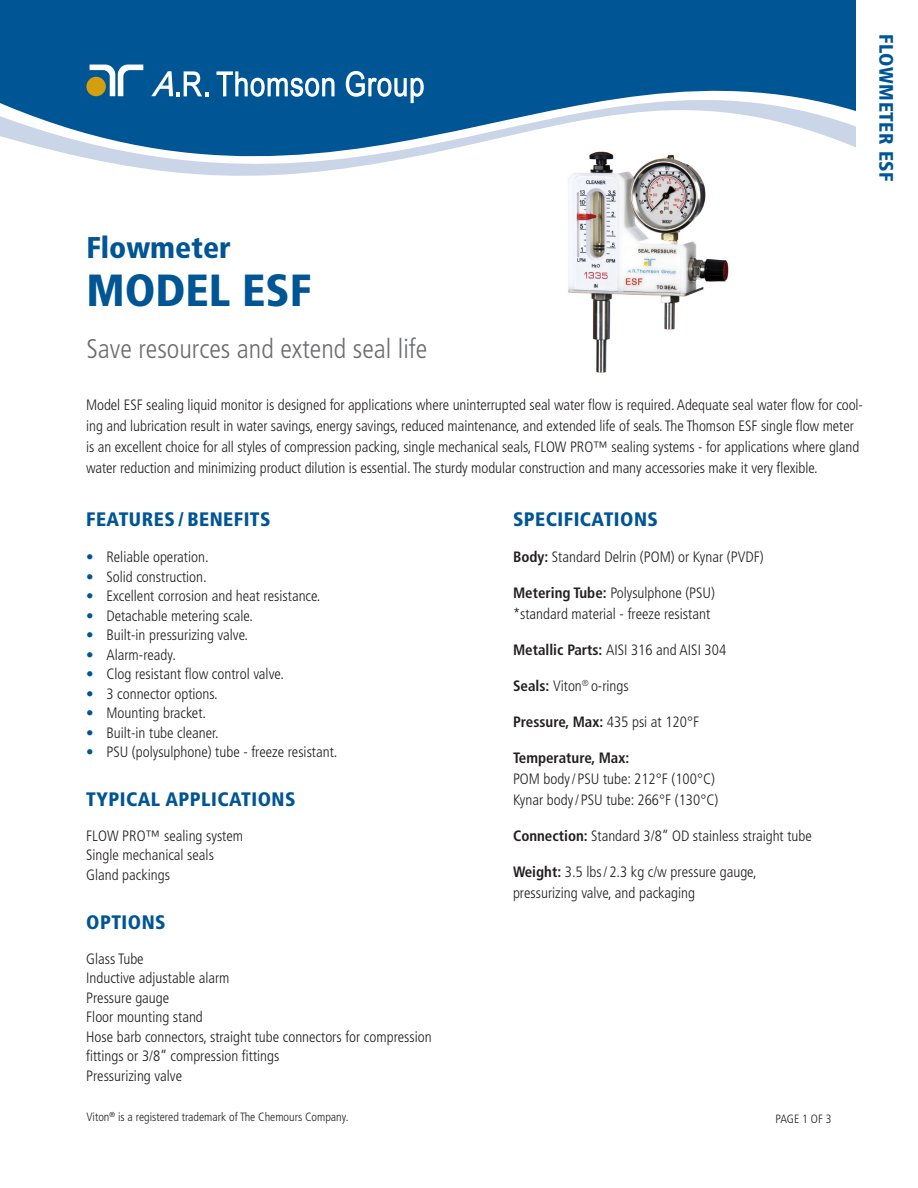
<style>
.page{position:relative;width:918px;height:1188px;background:#fff}
.page>*{position:absolute;margin:0;border:0;box-sizing:border-box;transform-origin:0 0}
.t1{font:900 condensed 45px "Frutiger LT Std";color:#005595}
.t2{font:900 condensed 30px "Frutiger LT Std";color:#005595}
.t3{font:300 condensed 27px "Frutiger LT Std";color:#6c6d70}
.t4{font:900 condensed 19.5px "Frutiger LT Std";letter-spacing:.025em;color:#005595}
.t5{font:300 condensed 15px/21px "Frutiger LT Std";color:#231f20}
.t6{font:700 condensed 15px "Frutiger LT Std";color:#231f20}
.t7{font:300 condensed 12px "Frutiger LT Std";color:#231f20}
.s1{font-weight:700}
.s2{font-weight:300}
.s3{color:#005595}
</style>
<div class="page">
<div style="left:0;top:0;width:856px;height:98px;background:#005595"></div>
<svg style="left:216px;top:71px;width:119px;height:26px"></svg>
<svg style="left:346px;top:71px;width:78px;height:27px"></svg>
<svg style="left:151px;top:71px;width:57px;height:25px"></svg>
<svg style="left:86px;top:65px;width:57px;height:31px"></svg>
<svg style="left:0;top:98px;width:856px;height:78px"></svg>
<img style="left:550px;top:140px;width:191px;height:233px">
<p class="t4" style="left:898px;top:34px;width:149px;rotate:90deg">FLOWMETER ESF</p>
<p class="t2" style="left:86px;top:229px;width:146px">Flowmeter</p>
<p class="t1" style="left:86px;top:263px;width:227px">MODEL ESF</p>
<p class="t3" style="left:86px;top:333px;width:342px">Save resources and extend seal life</p>
<p class="t5" style="left:86px;top:394px;width:778px">Model ESF sealing liquid monitor is designed for applications where uninterrupted seal water flow is required. Adequate seal water flow for cool&shy;ing and lubrication result in water savings, energy savings, reduced maintenance, and extended life of seals. The Thomson ESF single flow meter is an excellent choice for all styles of compression packing, single mechanical seals, FLOW PRO™ sealing systems - for applications where gland water reduction and minimizing product dilution is essential. The sturdy modular construction and many accessories make it very flexible.</p>
<p class="t4" style="left:513px;top:507px;width:147px">SPECIFICATIONS</p>
<p class="t5" style="left:513px;top:547px;width:252px"><span class="s1">Body:</span> Standard Delrin (POM) or Kynar (PVDF)</p>
<p class="t5" style="left:513px;top:583px;width:204px"><span class="s1">Metering Tube:</span> Polysulphone (PSU) *standard material - freeze resistant</p>
<p class="t5" style="left:513px;top:640px;width:215px"><span class="s1">Metallic Parts:</span> AISI 316 and AISI 304</p>
<p class="t5" style="left:513px;top:676px;width:117px"><span class="s1">Seals:</span> Viton<sup>®</sup> o-rings</p>
<p class="t6" style="left:513px;top:713px;width:188px">Pressure, Max: <span class="s2">435 psi at 120°F</span></p>
<p class="t6" style="left:513px;top:749px;width:118px">Temperature, Max:</p>
<p class="t5" style="left:513px;top:769px;width:203px">POM body/ PSU tube: 212°F (100°C)</p>
<p class="t5" style="left:513px;top:790px;width:207px">Kynar body/ PSU tube: 266°F (130°C)</p>
<p class="t5" style="left:513px;top:826px;width:300px"><span class="s1">Connection:</span> Standard 3/8” OD stainless straight tube</p>
<p class="t5" style="left:513px;top:862px;width:245px"><span class="s1">Weight:</span> 3.5 lbs/ 2.3 kg c/w pressure gauge, pressurizing valve, and packaging</p>
<p class="t4" style="left:86px;top:507px;width:186px">FEATURES / BENEFITS</p>
<p class="t5" style="left:86px;top:547px;width:124px"><span class="s3">•</span> Reliable operation.</p>
<p class="t5" style="left:86px;top:566px;width:122px"><span class="s3">•</span> Solid construction.</p>
<p class="t5" style="left:86px;top:586px;width:236px"><span class="s3">•</span> Excellent corrosion and heat resistance.</p>
<p class="t5" style="left:86px;top:605px;width:168px"><span class="s3">•</span> Detachable metering scale.</p>
<p class="t5" style="left:86px;top:625px;width:163px"><span class="s3">•</span> Built-in pressurizing valve.</p>
<p class="t5" style="left:86px;top:644px;width:91px"><span class="s3">•</span> Alarm-ready.</p>
<p class="t5" style="left:86px;top:664px;width:199px"><span class="s3">•</span> Clog resistant flow control valve.</p>
<p class="t5" style="left:86px;top:683px;width:133px"><span class="s3">•</span> 3 connector options.</p>
<p class="t5" style="left:86px;top:703px;width:121px"><span class="s3">•</span> Mounting bracket.</p>
<p class="t5" style="left:86px;top:722px;width:134px"><span class="s3">•</span> Built-in tube cleaner.</p>
<p class="t5" style="left:86px;top:742px;width:253px"><span class="s3">•</span> PSU (polysulphone) tube - freeze resistant.</p>
<p class="t4" style="left:86px;top:788px;width:211px">TYPICAL APPLICATIONS</p>
<p class="t5" style="left:86px;top:825px;width:158px">FLOW PRO™ sealing system</p>
<p class="t5" style="left:86px;top:845px;width:129px">Single mechanical seals</p>
<p class="t5" style="left:86px;top:864px;width:85px">Gland packings</p>
<p class="t4" style="left:86px;top:911px;width:81px">OPTIONS</p>
<p class="t5" style="left:86px;top:948px;width:59px">Glass Tube</p>
<p class="t5" style="left:86px;top:968px;width:145px">Inductive adjustable alarm</p>
<p class="t5" style="left:86px;top:987px;width:85px">Pressure gauge</p>
<p class="t5" style="left:86px;top:1007px;width:118px">Floor mounting stand</p>
<p class="t5" style="left:86px;top:1027px;width:347px;line-height:19.5px">Hose barb connectors, straight tube connectors for compression fittings or 3/8” compression fittings</p>
<p class="t5" style="left:86px;top:1065px;width:97px">Pressurizing valve</p>
<p class="t7" style="left:86px;top:1110px;width:264px">Viton<sup>®</sup> is a registered trademark of The Chemours Company.</p>
<p class="t7" style="left:776px;top:1112px;width:57px">PAGE 1 OF 3</p>
</div>
